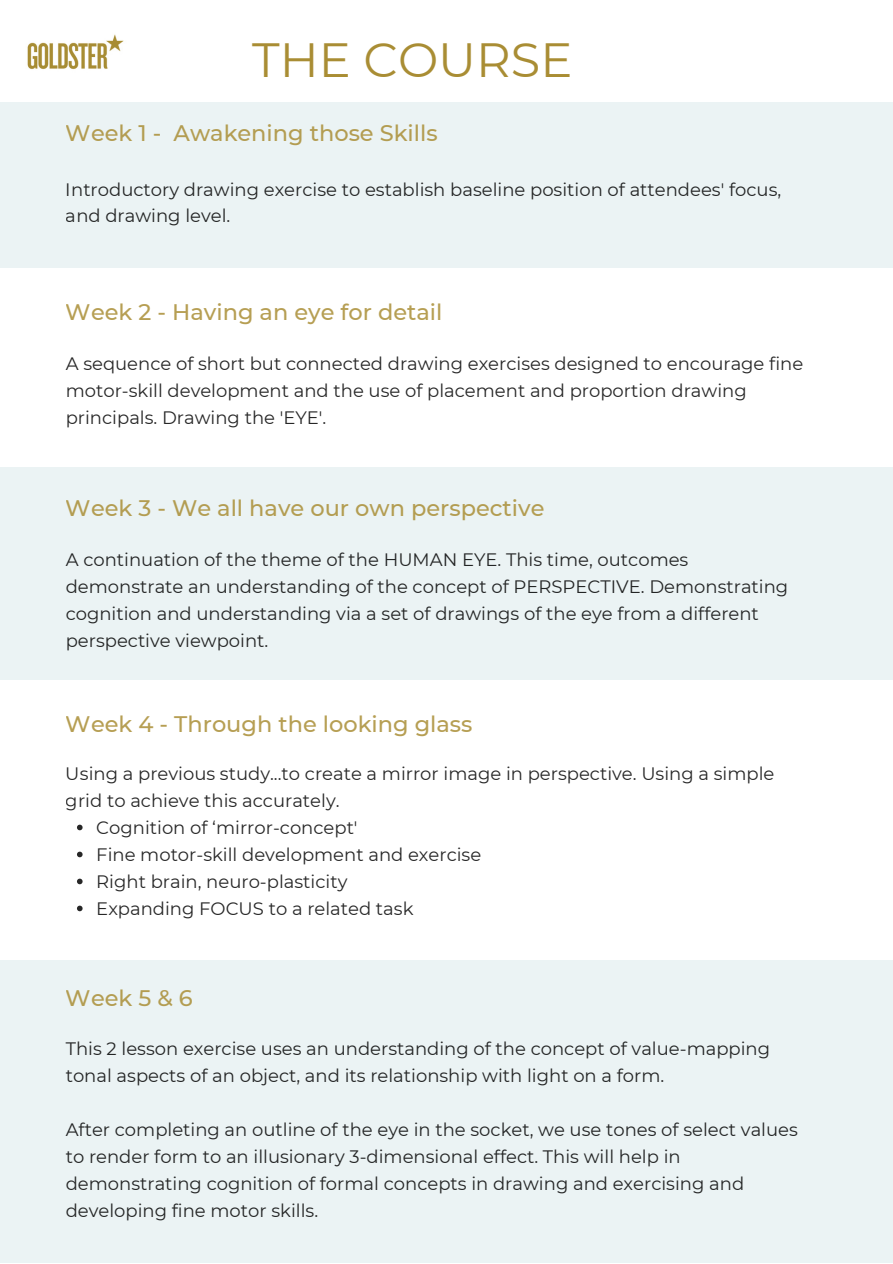
<style>
.page{position:relative;width:893px;height:1264px;background:#fff}
.page>*{position:absolute;margin:0;border:0;box-sizing:border-box;transform-origin:0 0}
.t1{font:48px "Montserrat";color:#a98d34}
.t2{font:500 22.5px "Montserrat";color:#a98d34}
.t3{font:18px/27px "Montserrat";color:#000}
</style>
<div class="page">
<img style="left:0;top:34px;width:151px;height:69px">
<div style="left:0;top:103px;width:892px;height:165px;background:#ebf3f4"></div>
<div style="left:0;top:960px;width:892px;height:302px;background:#ebf3f4"></div>
<div style="left:0;top:467px;width:892px;height:213px;background:#ebf3f4"></div>
<svg style="left:77px;top:824px;width:6px;height:6px"></svg>
<svg style="left:77px;top:851px;width:6px;height:6px"></svg>
<svg style="left:77px;top:878px;width:6px;height:6px"></svg>
<svg style="left:77px;top:905px;width:6px;height:6px"></svg>
<h1 class="t1" style="left:252px;top:31px;width:322px">THE COURSE</h1>
<p class="t2" style="left:66px;top:119px;width:373px">Week 1 - Awakening those Skills</p>
<p class="t3" style="left:66px;top:175px;width:717px">Introductory drawing exercise to establish baseline position of attendees' focus, and drawing level.</p>
<p class="t2" style="left:66px;top:298px;width:378px">Week 2 - Having an eye for detail</p>
<p class="t3" style="left:66px;top:350px;width:739px">A sequence of short but connected drawing exercises designed to encourage fine motor-skill development and the use of placement and proportion drawing principals. Drawing the 'EYE'.</p>
<p class="t2" style="left:66px;top:494px;width:480px">Week 3 - We all have our own perspective</p>
<p class="t3" style="left:66px;top:546px;width:724px">A continuation of the theme of the HUMAN EYE. This time, outcomes demonstrate an understanding of the concept of PERSPECTIVE. Demonstrating cognition and understanding via a set of drawings of the eye from a different perspective viewpoint.</p>
<p class="t2" style="left:66px;top:710px;width:408px">Week 4 - Through the looking glass</p>
<p class="t3" style="left:66px;top:759px;width:710px">Using a previous study...to create a mirror image in perspective. Using a simple grid to achieve this accurately.</p>
<p class="t3" style="left:96px;top:813px;width:386px">Cognition of ‘mirror-concept'<br>Fine motor-skill development and exercise Right brain, neuro-plasticity<br>Expanding FOCUS to a related task</p>
<p class="t2" style="left:66px;top:984px;width:129px">Week 5 &amp; 6</p>
<p class="t3" style="left:66px;top:1035px;width:706px">This 2 lesson exercise uses an understanding of the concept of value-mapping tonal aspects of an object, and its relationship with light on a form.</p>
<p class="t3" style="left:66px;top:1116px;width:733px">After completing an outline of the eye in the socket, we use tones of select values to render form to an illusionary 3-dimensional effect. This will help in demonstrating cognition of formal concepts in drawing and exercising and developing fine motor skills.</p>
</div>
